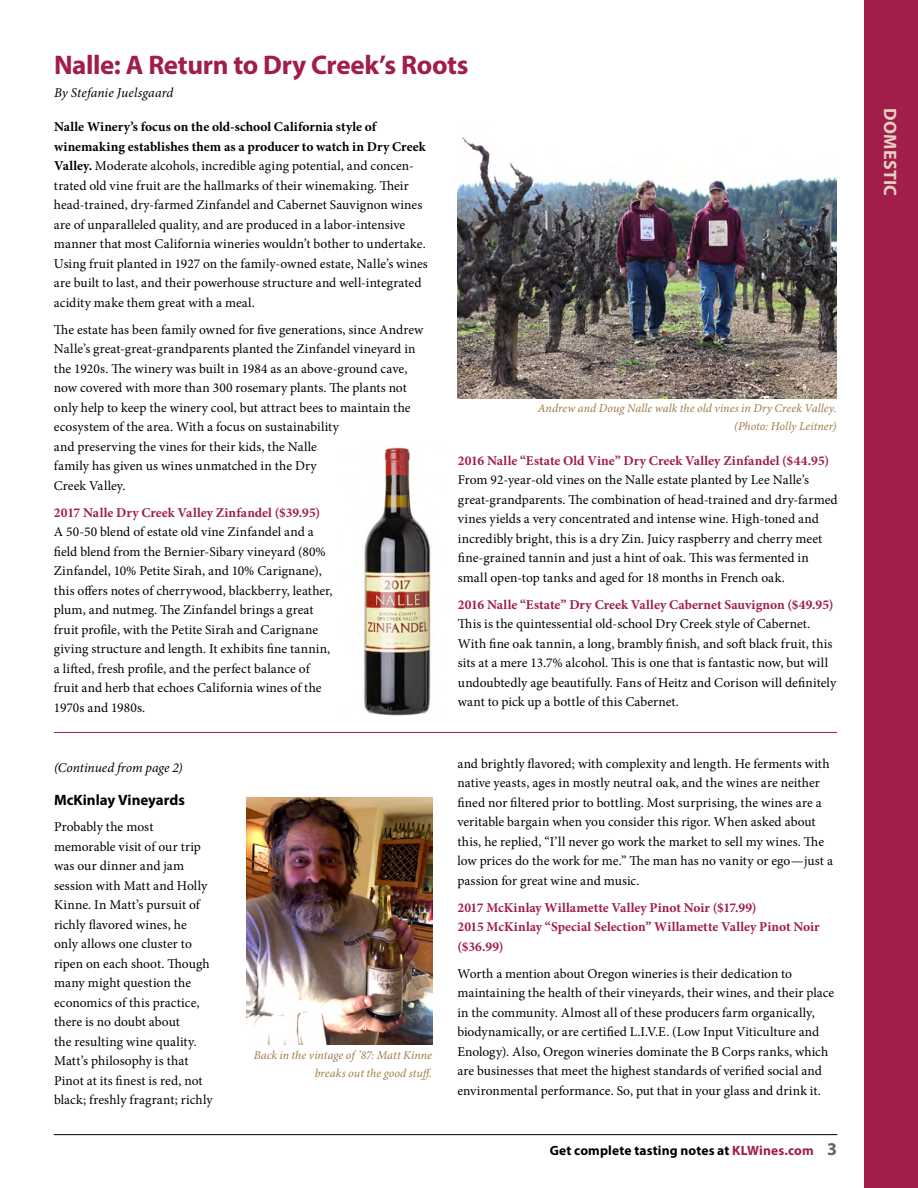
<style>
.page{position:relative;width:918px;height:1188px;background:#fff}
.page>*{position:absolute;margin:0;border:0;box-sizing:border-box;transform-origin:0 0}
.t1{font:700 27px "Myriad Pro";letter-spacing:-.015em;color:#a11d4a}
.t2{font:700 18px "Myriad Pro";letter-spacing:.015em;color:#e4d2bf}
.t3{font:700 15px "Myriad Pro";color:#000}
.t4{font:13.5px/19.5px "Minion Pro";letter-spacing:.005em;color:#000}
.t5{font:700 13.5px/19.5px "Minion Pro";letter-spacing:.005em;color:#a11d4a}
.t6{font:italic 13.5px "Minion Pro";letter-spacing:.005em;color:#000}
.t7{font:700 13.5px "Myriad Pro";letter-spacing:.01em;color:#000}
.t8{font:italic 12px/18px "Minion Pro";letter-spacing:.005em;color:#a07b46;text-align:right}
.s1{font-weight:700}
.s2{color:#a11d4a}
.s3{font-size:18px;color:#636466}
</style>
<div class="page">
<div style="left:864px;top:0;width:54px;height:1188px;background:#a11d4a"></div>
<hr style="left:54px;top:1134px;width:783px;height:1px;background:#000">
<hr style="left:54px;top:732px;width:783px;height:1px;background:#a11d4a">
<img style="left:364px;top:447px;width:67px;height:269px">
<img style="left:247px;top:798px;width:185px;height:247px">
<img style="left:458px;top:137px;width:379px;height:261px">
<h1 class="t1" style="left:54px;top:48px;width:416px">Nalle: A Return to Dry Creek’s Roots</h1>
<p class="t6" style="left:54px;top:83px;width:121px">By Stefanie Juelsgaard</p>
<p class="t4" style="left:54px;top:117px;width:375px"><span class="s1">Nalle Winery’s focus on the old-school California style of winemaking establishes them as a producer to watch in Dry Creek Valley.</span> Moderate alcohols, incredible aging potential, and concen&shy;trated old vine fruit are the hallmarks of their winemaking. Their head-trained, dry-farmed Zinfandel and Cabernet Sauvignon wines are of unparalleled quality, and are produced in a labor-intensive manner that most California wineries wouldn’t bother to undertake.<br>Using fruit planted in 1927 on the family-owned estate, Nalle’s wines are built to last, and their powerhouse structure and well-integrated acidity make them great with a meal.</p>
<p class="t4" style="left:54px;top:320px;width:371px">The estate has been family owned for five generations, since Andrew Nalle’s great-great-grandparents planted the Zinfandel vineyard in the 1920s. The winery was built in 1984 as an above-ground cave, now covered with more than 300 rosemary plants. The plants not only help to keep the winery cool, but attract bees to maintain the ecosystem of the area. With a focus on sustainability<br>and preserving the vines for their kids, the Nalle<br>family has given us wines unmatched in the Dry<br>Creek Valley.</p>
<p class="t5" style="left:54px;top:502px;width:268px">2017 Nalle Dry Creek Valley Zinfandel ($39.95)</p>
<p class="t4" style="left:54px;top:522px;width:280px">A 50-50 blend of estate old vine Zinfandel and a field blend from the Bernier-Sibary vineyard (80% Zinfandel, 10% Petite Sirah, and 10% Carignane), this offers notes of cherrywood, blackberry, leather, plum, and nutmeg. The Zinfandel brings a great fruit profile, with the Petite Sirah and Carignane giving structure and length. It exhibits fine tannin, a lifted, fresh profile, and the perfect balance of fruit and herb that echoes California wines of the 1970s and 1980s.</p>
<p class="t8" style="left:538px;top:399px;width:300px">Andrew and Doug Nalle walk the old vines in Dry Creek Valley. (Photo: Holly Leitner)</p>
<p class="t5" style="left:458px;top:450px;width:373px">2016 Nalle “Estate Old Vine” Dry Creek Valley Zinfandel ($44.95)</p>
<p class="t4" style="left:458px;top:470px;width:381px">From 92-year-old vines on the Nalle estate planted by Lee Nalle’s great-grandparents. The combination of head-trained and dry-farmed vines yields a very concentrated and intense wine. High-toned and incredibly bright, this is a dry Zin. Juicy raspberry and cherry meet fine-grained tannin and just a hint of oak. This was fermented in small open-top tanks and aged for 18 months in French oak.</p>
<p class="t5" style="left:458px;top:594px;width:377px">2016 Nalle “Estate” Dry Creek Valley Cabernet Sauvignon ($49.95)</p>
<p class="t4" style="left:458px;top:614px;width:380px">This is the quintessential old-school Dry Creek style of Cabernet.<br>With fine oak tannin, a long, brambly finish, and soft black fruit, this sits at a mere 13.7% alcohol. This is one that is fantastic now, but will undoubtedly age beautifully. Fans of Heitz and Corison will definitely want to pick up a bottle of this Cabernet.</p>
<p class="t6" style="left:54px;top:758px;width:130px">(Continued from page 2)</p>
<p class="t3" style="left:54px;top:791px;width:133px">McKinlay Vineyards</p>
<p class="t4" style="left:54px;top:817px;width:160px">Probably the most memorable visit of our trip was our dinner and jam session with Matt and Holly<br>Kinne. In Matt’s pursuit of richly flavored wines, he only allows one cluster to ripen on each shoot. Though many might question the economics of this practice, there is no doubt about<br>the resulting wine quality.<br>Matt’s philosophy is that<br>Pinot at its finest is red, not black; freshly fragrant; richly</p>
<p class="t8" style="left:254px;top:1046px;width:181px">Back in the vintage of ’87: Matt Kinne breaks out the good stuff.</p>
<p class="t4" style="left:457px;top:754px;width:377px">and brightly flavored; with complexity and length. He ferments with native yeasts, ages in mostly neutral oak, and the wines are neither fined nor filtered prior to bottling. Most surprising, the wines are a veritable bargain when you consider this rigor. When asked about this, he replied, “I’ll never go work the market to sell my wines. The low prices do the work for me.” The man has no vanity or ego—just a passion for great wine and music.</p>
<p class="t5" style="left:457px;top:898px;width:364px">2017 McKinlay Willamette Valley Pinot Noir ($17.99)<br>2015 McKinlay “Special Selection” Willamette Valley Pinot Noir ($36.99)</p>
<p class="t4" style="left:457px;top:964px;width:378px">Worth a mention about Oregon wineries is their dedication to maintaining the health of their vineyards, their wines, and their place in the community. Almost all of these producers farm organically, biodynamically, or are certified L.I.V.E. (Low Input Viticulture and Enology). Also, Oregon wineries dominate the B Corps ranks, which are businesses that meet the highest standards of verified social and environmental performance. So, put that in your glass and drink it.</p>
<p class="t7" style="left:550px;top:1142px;width:289px">Get complete tasting notes at <span class="s2">KLWines.com</span> <span class="s3">3</span></p>
<h2 class="t2" style="left:902px;top:108px;width:89px;rotate:90deg">DOMESTIC</h2>
</div>
